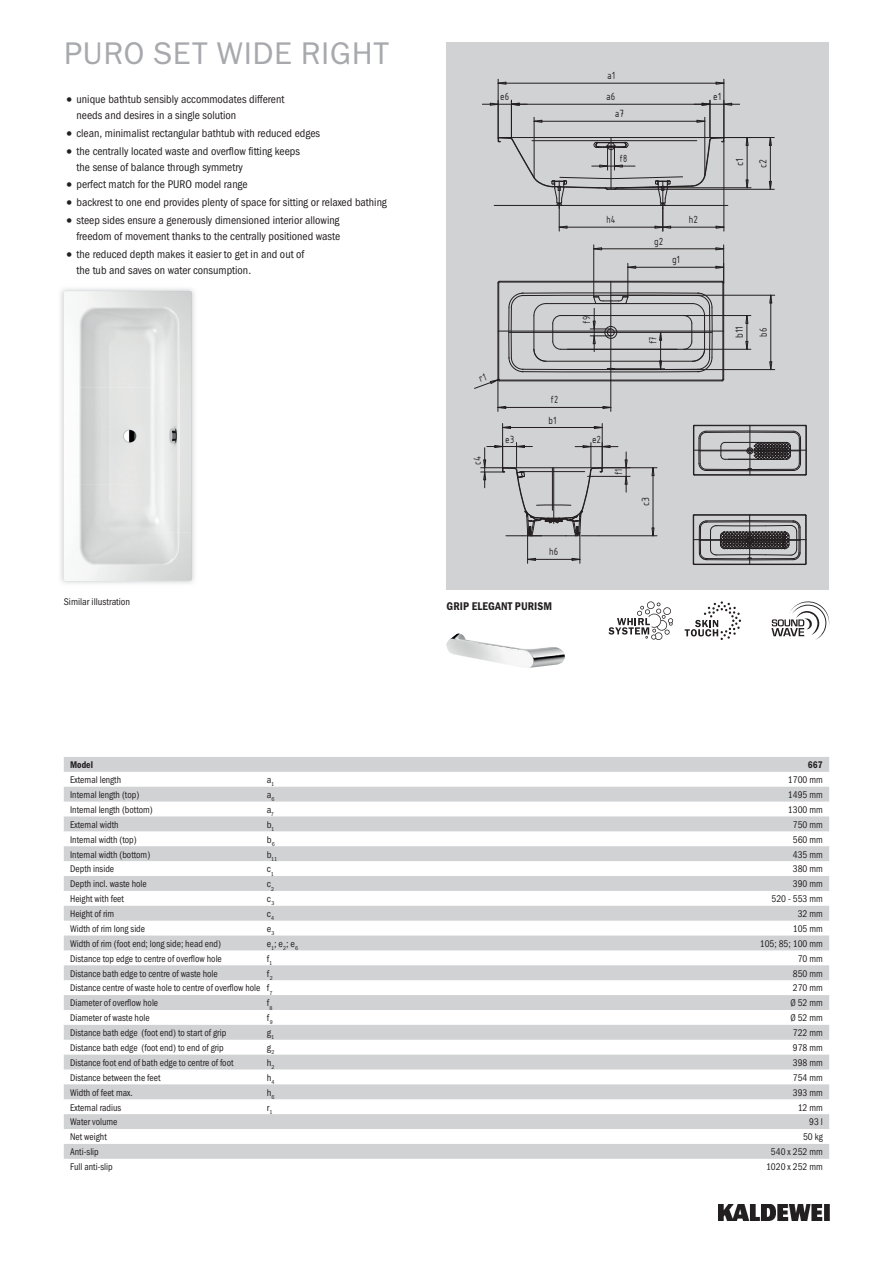
<style>
.page{position:relative;width:893px;height:1263px;background:#fff}
.page>*{position:absolute;margin:0;border:0;box-sizing:border-box;transform-origin:0 0}
.t1{font:31.5px "Franklin Gothic ITC";letter-spacing:.02em;color:#a8a9ad}
.t2{font:11.25px/15.8px "Franklin Gothic Cond ITC";color:#231f20}
.t3{font:600 11.25px "Franklin Gothic Cond ITC";letter-spacing:.01em;color:#231f20}
.t4{font:11.25px "ISOCPEUR";color:#231f20;scale:.89 1}
.t5{font:11.25px "ISOCPEUR";color:#231f20;scale:.82 1}
.t6{font:11.25px "ISOCPEUR";color:#231f20;scale:.91 1}
.t7{font:11.25px/23.2px "ISOCPEUR";color:#231f20}
.t8{font:11.25px/23.9px "ISOCPEUR";color:#231f20;scale:.95 1}
.t9{font:11.25px "ISOCPEUR";color:#231f20;scale:.83 1}
.t10{font:11.25px "ISOCPEUR";color:#231f20;scale:.9 1}
.t11{font:9.75px "Franklin Gothic Cond ITC";color:#231f20;scale:.95 1}
.t12{font:9.75px "Franklin Gothic Cond ITC";color:#231f20}
.t13{font:600 9.75px "Franklin Gothic Cond ITC";color:#231f20;scale:.95 1}
.t14{font:5.7px "Franklin Gothic Cond ITC";color:#231f20}
.s1{font-size:15.75px}
</style>
<div class="page">
<img style="left:719px;top:1204px;width:110px;height:16px">
<div style="left:446px;top:43px;width:383px;height:547px;background:#d1d2d4"></div>
<svg style="left:693px;top:425px;width:114px;height:51px"></svg>
<svg style="left:693px;top:514px;width:114px;height:51px"></svg>
<svg style="left:482px;top:79px;width:292px;height:152px"></svg>
<svg style="left:481px;top:423px;width:176px;height:140px"></svg>
<img style="left:60px;top:288px;width:135px;height:296px">
<img style="left:64px;top:291px;width:128px;height:290px">
<svg style="left:64px;top:757px;width:765px;height:402px;fill:#d9dadb"></svg>
<svg style="left:771px;top:601px;width:58px;height:39px"></svg>
<svg style="left:685px;top:601px;width:56px;height:39px"></svg>
<svg style="left:608px;top:601px;width:65px;height:39px"></svg>
<img style="left:446px;top:633px;width:119px;height:35px">
<svg style="left:474px;top:245px;width:301px;height:166px"></svg>
<h1 class="t1" style="left:64px;top:34px;width:327px">PURO SET WIDE RIGHT</h1>
<p class="t2" style="left:77px;top:92px;width:209px;text-indent:-13px"><span class="s1">•</span> unique bathtub sensibly accommodates different needs and desires in a single solution</p>
<p class="t2" style="left:64px;top:125px;width:258px"><span class="s1">•</span> clean, minimalist rectangular bathtub with reduced edges</p>
<p class="t2" style="left:77px;top:143px;width:225px;text-indent:-13px"><span class="s1">•</span> the centrally located waste and overflow fitting keeps the sense of balance through symmetry</p>
<p class="t2" style="left:64px;top:177px;width:185px"><span class="s1">•</span> perfect match for the PURO model range</p>
<p class="t2" style="left:64px;top:195px;width:325px"><span class="s1">•</span> backrest to one end provides plenty of space for sitting or relaxed bathing</p>
<p class="t2" style="left:64px;top:213px;width:278px;text-align:right"><span class="s1">•</span> steep sides ensure a generously dimensioned interior allowing freedom of movement thanks to the centrally positioned waste</p>
<p class="t2" style="left:77px;top:246px;width:229px;text-indent:-13px"><span class="s1">•</span> the reduced depth makes it easier to get in and out of the tub and saves on water consumption.</p>
<p class="t12" style="left:64px;top:596px;width:68px">Similar illustration</p>
<p class="t6" style="left:607px;top:68px;width:10px">a1</p>
<p class="t4" style="left:500px;top:89px;width:12px">e6</p>
<p class="t4" style="left:606px;top:89px;width:12px">a6</p>
<p class="t6" style="left:713px;top:89px;width:10px">e1</p>
<p class="t4" style="left:615px;top:106px;width:12px">a7</p>
<p class="t5" style="left:620px;top:151px;width:11px">f8</p>
<p class="t7" style="left:727px;top:168px;width:11px;rotate:-90deg">c1 c2</p>
<p class="t9" style="left:607px;top:212px;width:12px">h4</p>
<p class="t4" style="left:689px;top:212px;width:12px">h2</p>
<p class="t4" style="left:654px;top:234px;width:12px">g2</p>
<p class="t6" style="left:672px;top:252px;width:10px">g1</p>
<p class="t5" style="left:579px;top:324px;width:11px;rotate:-90deg">f9</p>
<p class="t5" style="left:646px;top:344px;width:11px;rotate:-90deg">f7</p>
<p class="t8" style="left:727px;top:338px;width:14px;rotate:-90deg">b11 b6</p>
<p class="t10" style="left:470px;top:465px;width:12px;rotate:-90deg">c4</p>
<p class="t5" style="left:551px;top:393px;width:11px">f2</p>
<p class="t6" style="left:549px;top:413px;width:10px">b1</p>
<p class="t4" style="left:505px;top:432px;width:12px">e3</p>
<p class="t4" style="left:592px;top:432px;width:12px">e2</p>
<p class="t5" style="left:611px;top:475px;width:9px;rotate:-90deg">f1</p>
<p class="t4" style="left:549px;top:544px;width:12px">h6</p>
<p class="t3" style="left:446px;top:600px;width:107px">GRIP ELEGANT PURISM</p>
<p class="t7" style="left:633px;top:506px;width:11px;rotate:-90deg">c3</p>
<p class="t13" style="left:70px;top:759px;width:26px">Model</p>
<p class="t13" style="left:808px;top:759px;width:17px">667</p>
<p class="t11" style="left:70px;top:774px;width:55px">External length</p>
<p class="t12" style="left:267px;top:774px;width:9px">a<sub>1</sub></p>
<p class="t11" style="left:788px;top:774px;width:38px">1700 mm</p>
<p class="t11" style="left:70px;top:789px;width:74px">Internal length (top)</p>
<p class="t12" style="left:267px;top:789px;width:9px">a<sub>6</sub></p>
<p class="t11" style="left:788px;top:789px;width:38px">1495 mm</p>
<p class="t11" style="left:70px;top:804px;width:89px">Internal length (bottom)</p>
<p class="t12" style="left:267px;top:804px;width:9px">a<sub>7</sub></p>
<p class="t11" style="left:788px;top:804px;width:38px">1300 mm</p>
<p class="t11" style="left:70px;top:819px;width:52px">External width</p>
<p class="t12" style="left:267px;top:819px;width:9px">b<sub>1</sub></p>
<p class="t11" style="left:793px;top:819px;width:33px">750 mm</p>
<p class="t11" style="left:70px;top:834px;width:72px">Internal width (top)</p>
<p class="t12" style="left:267px;top:834px;width:10px">b<sub>6</sub></p>
<p class="t11" style="left:793px;top:834px;width:33px">560 mm</p>
<p class="t11" style="left:70px;top:848px;width:86px">Internal width (bottom)</p>
<p class="t14" style="left:267px;top:855px;width:12px"><sup>b</sup>11</p>
<p class="t11" style="left:793px;top:848px;width:33px">435 mm</p>
<p class="t11" style="left:70px;top:863px;width:48px">Depth inside</p>
<p class="t12" style="left:267px;top:863px;width:8px">c<sub>1</sub></p>
<p class="t11" style="left:793px;top:863px;width:33px">380 mm</p>
<p class="t11" style="left:70px;top:878px;width:82px">Depth incl. waste hole</p>
<p class="t12" style="left:267px;top:878px;width:9px">c<sub>2</sub></p>
<p class="t11" style="left:793px;top:878px;width:33px">390 mm</p>
<p class="t11" style="left:70px;top:893px;width:58px">Height with feet</p>
<p class="t12" style="left:267px;top:893px;width:9px">c<sub>3</sub></p>
<p class="t11" style="left:771px;top:893px;width:56px">520 - 553 mm</p>
<p class="t11" style="left:70px;top:908px;width:48px">Height of rim</p>
<p class="t12" style="left:267px;top:908px;width:9px">c<sub>4</sub></p>
<p class="t11" style="left:798px;top:908px;width:28px">32 mm</p>
<p class="t11" style="left:70px;top:923px;width:80px">Width of rim long side</p>
<p class="t12" style="left:267px;top:923px;width:9px">e<sub>3</sub></p>
<p class="t11" style="left:793px;top:923px;width:33px">105 mm</p>
<p class="t11" style="left:70px;top:938px;width:160px">Width of rim (foot end; long side; head end)</p>
<p class="t12" style="left:267px;top:938px;width:33px">e<sub>1</sub>; e<sub>2</sub>; e<sub>6</sub></p>
<p class="t11" style="left:760px;top:938px;width:68px">105; 85; 100 mm</p>
<p class="t11" style="left:70px;top:953px;width:161px">Distance top edge to centre of overflow hole</p>
<p class="t12" style="left:267px;top:953px;width:7px">f<sub>1</sub></p>
<p class="t11" style="left:798px;top:953px;width:28px">70 mm</p>
<p class="t11" style="left:70px;top:967px;width:157px">Distance bath edge to centre of waste hole</p>
<p class="t12" style="left:267px;top:967px;width:7px">f<sub>2</sub></p>
<p class="t11" style="left:793px;top:967px;width:33px">850 mm</p>
<p class="t11" style="left:70px;top:982px;width:215px">Distance centre of waste hole to centre of overflow hole f<sub>7</sub></p>
<p class="t11" style="left:793px;top:982px;width:33px">270 mm</p>
<p class="t11" style="left:70px;top:997px;width:94px">Diameter of overflow hole</p>
<p class="t12" style="left:267px;top:997px;width:7px">f<sub>8</sub></p>
<p class="t11" style="left:790px;top:997px;width:36px">Ø 52 mm</p>
<p class="t11" style="left:70px;top:1012px;width:85px">Diameter of waste hole</p>
<p class="t12" style="left:267px;top:1012px;width:7px">f<sub>9</sub></p>
<p class="t11" style="left:790px;top:1012px;width:36px">Ø 52 mm</p>
<p class="t11" style="left:70px;top:1027px;width:166px">Distance bath edge (foot end) to start of grip</p>
<p class="t12" style="left:267px;top:1027px;width:9px">g<sub>1</sub></p>
<p class="t11" style="left:793px;top:1027px;width:33px">722 mm</p>
<p class="t11" style="left:70px;top:1042px;width:163px">Distance bath edge (foot end) to end of grip</p>
<p class="t12" style="left:267px;top:1042px;width:9px">g<sub>2</sub></p>
<p class="t11" style="left:793px;top:1042px;width:33px">978 mm</p>
<p class="t11" style="left:70px;top:1057px;width:173px">Distance foot end of bath edge to centre of foot</p>
<p class="t12" style="left:267px;top:1057px;width:9px">h<sub>2</sub></p>
<p class="t11" style="left:793px;top:1057px;width:33px">398 mm</p>
<p class="t11" style="left:70px;top:1072px;width:97px">Distance between the feet</p>
<p class="t12" style="left:267px;top:1072px;width:9px">h<sub>4</sub></p>
<p class="t11" style="left:793px;top:1072px;width:33px">754 mm</p>
<p class="t11" style="left:70px;top:1087px;width:67px">Width of feet max.</p>
<p class="t12" style="left:267px;top:1087px;width:9px">h<sub>6</sub></p>
<p class="t11" style="left:793px;top:1087px;width:33px">393 mm</p>
<p class="t11" style="left:70px;top:1101px;width:55px">External radius</p>
<p class="t12" style="left:267px;top:1101px;width:7px">r<sub>1</sub></p>
<p class="t11" style="left:798px;top:1101px;width:28px">12 mm</p>
<p class="t11" style="left:70px;top:1116px;width:51px">Water volume</p>
<p class="t11" style="left:809px;top:1116px;width:16px">93 l</p>
<p class="t11" style="left:70px;top:1131px;width:40px">Net weight</p>
<p class="t11" style="left:803px;top:1131px;width:22px">50 kg</p>
<p class="t11" style="left:70px;top:1146px;width:32px">Anti-slip</p>
<p class="t11" style="left:771px;top:1146px;width:56px">540 x 252 mm</p>
<p class="t11" style="left:70px;top:1161px;width:46px">Full anti-slip</p>
<p class="t11" style="left:766px;top:1161px;width:61px">1020 x 252 mm</p>
</div>
